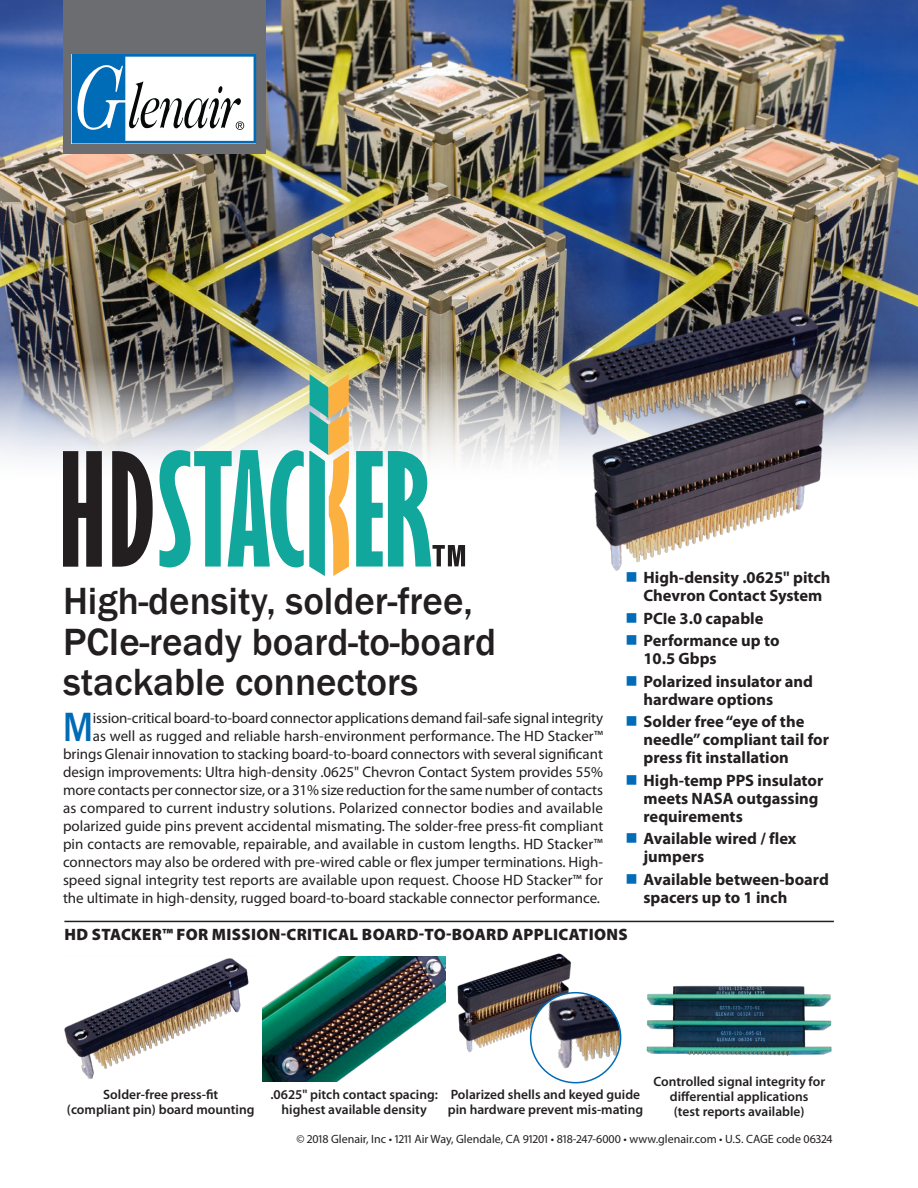
<style>
.page{position:relative;width:918px;height:1188px;background:#fff}
.page>*{position:absolute;margin:0;border:0;box-sizing:border-box;transform-origin:0 0}
.body_text_DC{font:500 condensed 42px "Franklin Gothic";color:#006bb6}
.splash_hb{font:500 39px/40.5px "Franklin Gothic";color:#231f20}
.t1{font:700 16.5px/18px "Myriad Pro";color:#231f20}
.head_w__ra{font:900 16.5px "Myriad Pro";letter-spacing:.02em;color:#231f20}
.body_text_DC-2{font:15px/18px "Myriad Pro";letter-spacing:-.005em;color:#231f20;text-align:right}
.cap{font:600 13.5px/15px "Myriad Pro";color:#231f20;text-align:center}
.t2{font:12px "Myriad Pro";color:#231f20}
</style>
<div class="page">
<img style="left:0;top:0;width:918px;height:486px">
<div style="left:63px;top:0;width:203px;height:154px;background:#6c6d70"></div>
<svg style="left:72px;top:54px;width:184px;height:89px;background:#a0c0d6"></svg>
<svg style="left:160px;top:374px;width:271px;height:202px"></svg>
<svg style="left:329px;top:374px;width:20px;height:202px;background:#f8c069"></svg>
<svg style="left:433px;top:545px;width:32px;height:21px"></svg>
<svg style="left:63px;top:451px;width:39px;height:116px"></svg>
<svg style="left:112px;top:451px;width:41px;height:116px"></svg>
<img style="left:580px;top:473px;width:252px;height:98px">
<img style="left:552px;top:270px;width:280px;height:203px">
<hr style="left:64px;top:921px;width:770px;height:1px;background:#231f20">
<img style="left:64px;top:958px;width:185px;height:121px">
<img style="left:646px;top:985px;width:186px;height:71px">
<img style="left:457px;top:953px;width:119px;height:100px">
<img style="left:263px;top:957px;width:183px;height:125px">
<img style="left:532px;top:993px;width:89px;height:86px">
<div style="left:530px;top:992px;width:91px;height:91px;border:2px solid #006bb6;border-radius:50%"></div>
<p class="splash_hb" style="left:63px;top:582px;width:435px">High-density, solder-free,<br>PCIe-ready board-to-board stackable connectors</p>
<p class="body_text_DC-2" style="left:63px;top:708px;width:542px">ission-critical board-to-board connector applications demand fail-safe signal integrity<br>as well as rugged and reliable harsh-environment performance. The HD Stacker™ brings Glenair innovation to stacking board-to-board connectors with several significant design improvements: Ultra high-density .0625" Chevron Contact System provides 55% more contacts per connector size, or a 31% size reduction for the same number of contacts as compared to current industry solutions. Polarized connector bodies and available polarized guide pins prevent accidental mismating. The solder-free press-fit compliant pin contacts are removable, repairable, and available in custom lengths. HD Stacker™ connectors may also be ordered with pre-wired cable or flex jumper terminations. High&shy;speed signal integrity test reports are available upon request. Choose HD Stacker™ for the ultimate in high-density, rugged board-to-board stackable connector performance.</p>
<p class="body_text_DC" style="left:63px;top:699px;width:32px">M</p>
<p class="head_w__ra" style="left:65px;top:925px;width:565px">HD STACKER™ FOR MISSION-CRITICAL BOARD-TO-BOARD APPLICATIONS</p>
<p class="t1" style="left:644px;top:568px;width:189px">High-density .0625" pitch<br>Chevron Contact System</p>
<p class="t1" style="left:644px;top:609px;width:121px">PCIe 3.0 capable</p>
<p class="t1" style="left:644px;top:631px;width:138px">Performance up to<br>10.5 Gbps</p>
<p class="t1" style="left:644px;top:672px;width:171px">Polarized insulator and hardware options</p>
<p class="t1" style="left:644px;top:712px;width:187px">Solder free “eye of the needle” compliant tail for press fit installation</p>
<p class="t1" style="left:644px;top:771px;width:181px">High-temp PPS insulator meets NASA outgassing requirements</p>
<p class="t1" style="left:644px;top:829px;width:154px">Available wired / flex jumpers</p>
<p class="t1" style="left:644px;top:870px;width:187px">Available between-board spacers up to 1 inch</p>
<p class="cap" style="left:67px;top:1087px;width:189px">Solder-free press-fit<br>(compliant pin) board mounting</p>
<p class="cap" style="left:448px;top:1087px;width:197px;text-align:left">Polarized shells and keyed guide pin hardware prevent mis-mating</p>
<p class="cap" style="left:270px;top:1087px;width:169px">.0625" pitch contact spacing: highest available density</p>
<p class="cap" style="left:653px;top:1073px;width:173px">Controlled signal integrity for differential applications<br>(test reports available)</p>
<p class="t2" style="left:296px;top:1132px;width:538px">© 2018 Glenair, Inc • 1211 Air Way, Glendale, CA 91201 • 818-247-6000 • www.glenair.com • U.S. CAGE code 06324</p>
</div>
